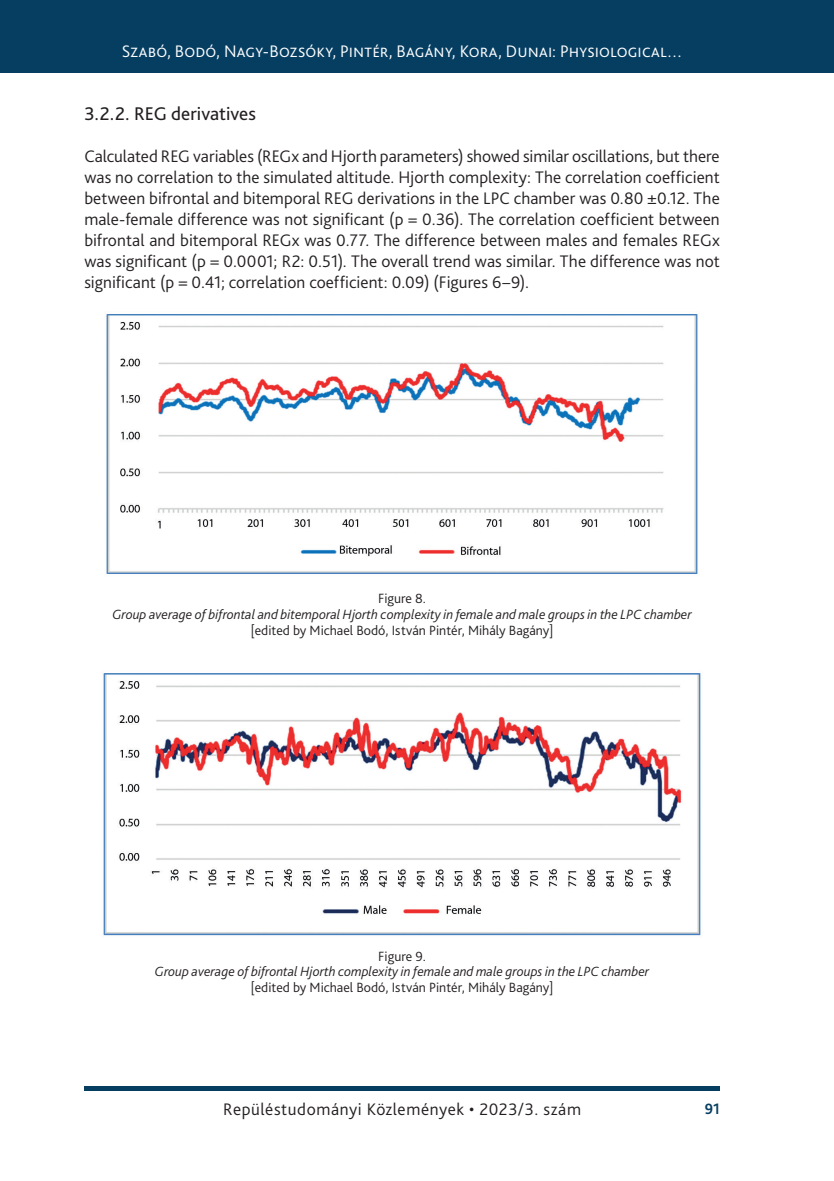
<style>
.page{position:relative;width:834px;height:1181px;background:#fff}
.page>*{position:absolute;margin:0;border:0;box-sizing:border-box;transform-origin:0 0}
._1_1_1_1__Head_reg{font:19.25px "Bliss Pro";color:#231f20}
._2__Body_1st_paragraph{font:300 17.5px/21px "Bliss Pro";letter-spacing:.005em;color:#231f20;text-align:justify}
.t1{font:300 17.5px "Bliss Pro";letter-spacing:.01em;color:#fff}
._2__Body_1st_paragraph-2{font:300 17.5px "Bliss Pro";letter-spacing:.025em;color:#231f20}
.t2{font:700 15.75px "Bliss Pro";color:#063e62;scale:.95 1}
.Ábra__képalárás{font:italic 300 14px/15.8px "Bliss Pro";color:#231f20;text-align:center}
.Ábra_címe{font:300 14px "Bliss Pro";color:#231f20}
.s1{font-style:normal}
</style>
<div class="page">
<div style="left:0;top:0;width:833px;height:73px;background:#063e62"></div>
<div style="left:84px;top:1086px;width:635px;height:5px;background:#063e62"></div>
<img style="left:106px;top:314px;width:592px;height:260px">
<img style="left:103px;top:673px;width:598px;height:263px">
<p class="t1" style="left:122px;top:41px;width:562px">Szabó, Bodó, Nagy-Bozsóky, Pintér, Bagány, Kora, Dunai: Physiological…</p>
<p class="_1_1_1_1__Head_reg" style="left:84px;top:102px;width:173px">3.2.2. REG derivatives</p>
<p class="_2__Body_1st_paragraph" style="left:84px;top:145px;width:636px">Calculated REG variables (REGx and Hjorth parameters) showed similar oscillations, but there was no correlation to the simulated altitude. Hjorth complexity: The correlation coefficient between bifrontal and bitemporal REG derivations in the LPC chamber was 0.80 ±0.12. The male-female difference was not significant (p = 0.36). The correlation coefficient between bifrontal and bitemporal REGx was 0.77. The difference between males and females REGx was significant (p = 0.0001; R2: 0.51). The overall trend was similar. The difference was not significant (p = 0.41; correlation coefficient: 0.09) (Figures 6–9).</p>
<p class="Ábra_címe" style="left:378px;top:590px;width:49px">Figure 8.</p>
<p class="Ábra__képalárás" style="left:112px;top:606px;width:580px">Group average of bifrontal and bitemporal Hjorth complexity in female and male groups in the LPC chamber <span class="s1">[edited by Michael Bodó, István Pintér, Mihály Bagány]</span></p>
<p class="Ábra_címe" style="left:378px;top:947px;width:49px">Figure 9.</p>
<p class="Ábra__képalárás" style="left:155px;top:963px;width:495px">Group average of bifrontal Hjorth complexity in female and male groups in the LPC chamber <span class="s1">[edited by Michael Bodó, István Pintér, Mihály Bagány]</span></p>
<p class="_2__Body_1st_paragraph-2" style="left:223px;top:1098px;width:359px">Repüléstudományi Közlemények • 2023/3. szám</p>
<p class="t2" style="left:704px;top:1099px;width:17px">91</p>
</div>
